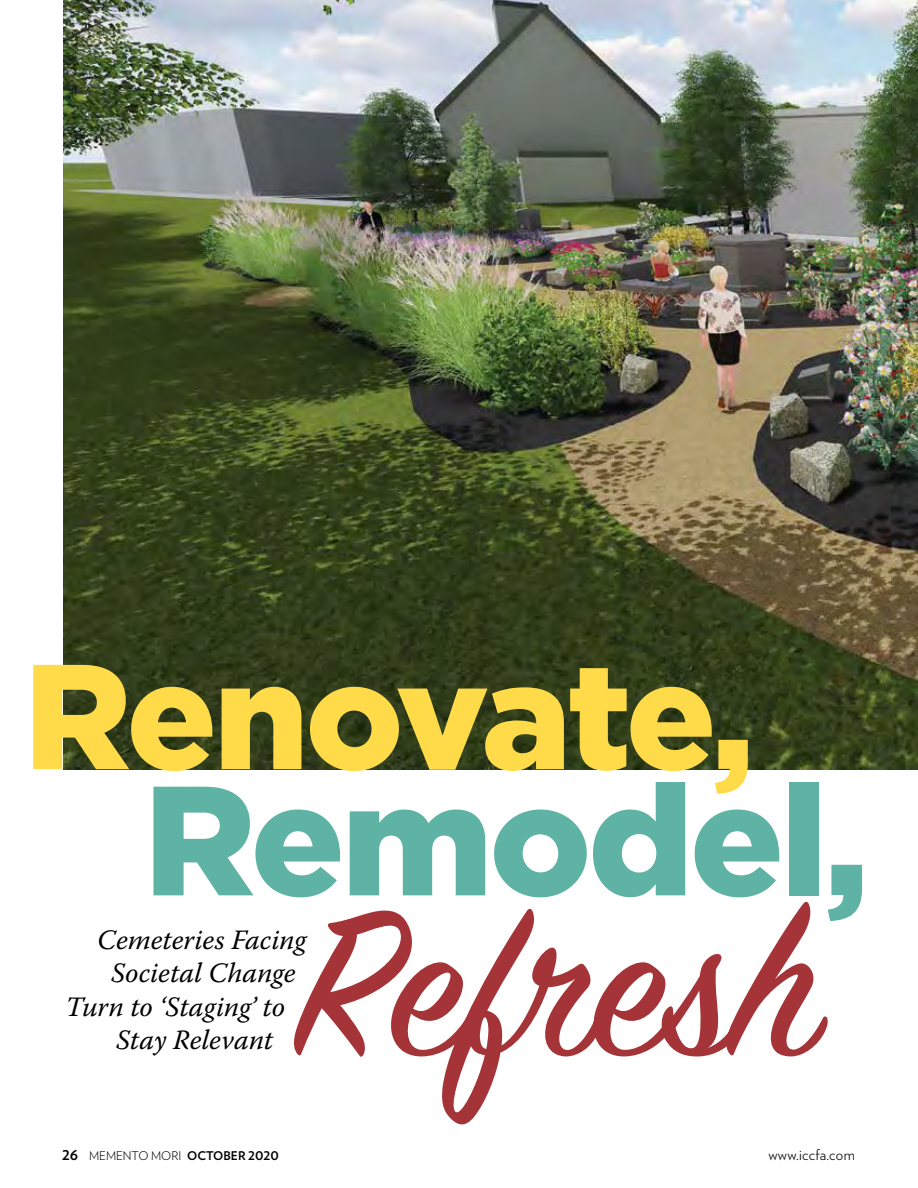
<style>
.page{position:relative;width:918px;height:1188px;background:#fff}
.page>*{position:absolute;margin:0;border:0;box-sizing:border-box;transform-origin:0 0}
.t1{font:900 155.25px "Gotham";letter-spacing:-.02em;color:#5eb3a4}
.t2{font:900 148.95px "Gotham";letter-spacing:-.03em;color:#ffdb4a}
.t3{font:italic 27.9px "Warnock Pro";color:#000}
.t4{font:300 15px "Verlag";letter-spacing:.02em;color:#000}
.t5{font:300 12px "Verlag";color:#000}
.s1{font-weight:700;font-size:13.5px}
.s2{font-weight:700}
</style>
<div class="page">
<img style="left:63px;top:0;width:855px;height:769px">
<svg style="left:294px;top:901px;width:534px;height:224px"></svg>
<h2 class="t2" style="left:24px;top:614px;width:732px">Renovate,</h2>
<h1 class="t1" style="left:144px;top:733px;width:726px">Remodel,</h1>
<p class="t3" style="left:97px;top:923px;width:210px">Cemeteries Facing</p>
<p class="t3" style="left:111px;top:956px;width:186px">Societal Change</p>
<p class="t3" style="left:66px;top:990px;width:221px">Turn to ‘Staging’ to</p>
<p class="t3" style="left:116px;top:1024px;width:159px">Stay Relevant</p>
<p class="t5" style="left:62px;top:1147px;width:218px"><span class="s1">26</span> MEMENTO MORI <span class="s2">OCTOBER 2020</span></p>
<p class="t4" style="left:768px;top:1143px;width:88px">www.iccfa.com</p>
</div>
